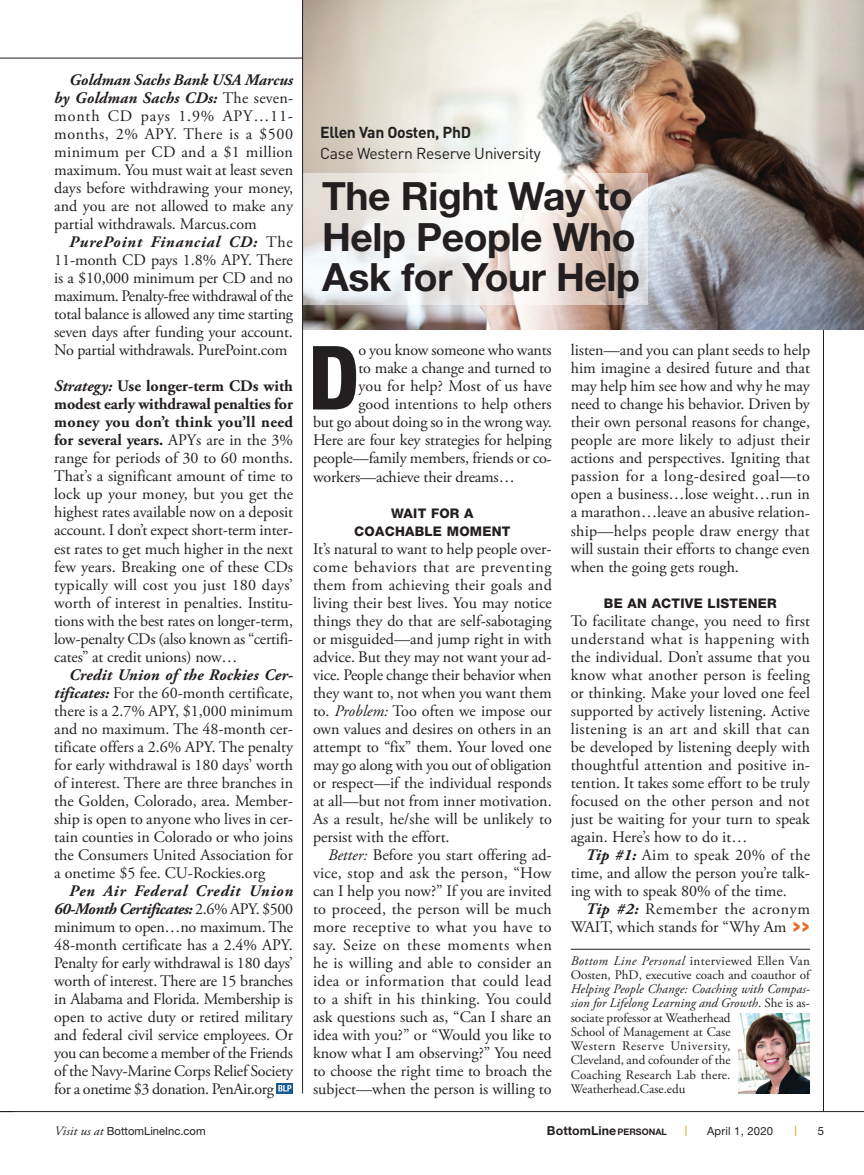
<style>
.page{position:relative;width:864px;height:1175px;background:#fff}
.page>*{position:absolute;margin:0;border:0;box-sizing:border-box;transform-origin:0 0}
.t1{font:800 condensed 88.65px "Helvetica Neue LT Std";color:#231f20}
.t2{font:700 39px/40.5px "Helvetica Neue LT Std";letter-spacing:-.01em;color:#231f20}
.t3{font:16.05px/18px "Adobe Garamond Pro";color:#231f20;text-align:justify}
.t4{font:15.75px "DIN";letter-spacing:-.02em;color:#231f20}
.t5{font:700 15.75px "DIN";letter-spacing:-.02em;color:#231f20}
.t6{font:800 13.35px/18px "Helvetica Neue LT Std";letter-spacing:.02em;color:#231f20;text-align:center}
.t7{font:13.05px/14.2px "Adobe Garamond Pro";color:#231f20}
.t8{font:700 12.3px "Helvetica Neue LT Std";letter-spacing:.005em;color:#231f20}
.t9{font:12px "DIN";color:#e39915}
.t10{font:11.25px "Helvetica Neue LT Std";color:#231f20}
.t11{font:11.25px "Helvetica Neue LT Std";letter-spacing:.02em;color:#231f20}
.s1{font-weight:700;font-style:italic}
.s2{font-weight:700}
.s3{font-style:italic}
.s4{font-family:"Helvetica Neue LT Std";font-weight:900;font-size:20.25px;color:#e86a1f}
.s5{font-family:"Adobe Garamond Pro";font-style:italic;font-size:12.75px}
.s6{font-size:9px}
</style>
<div class="page">
<hr style="left:823px;top:58px;width:1px;height:1053px;background:#231f20">
<hr style="left:571px;top:949px;width:239px;height:1px;background:#231f20">
<img style="left:738px;top:1013px;width:72px;height:80px">
<hr style="left:0;top:1111px;width:864px;height:1px;background:#231f20">
<hr style="left:0;top:58px;width:864px;height:1px;background:#231f20">
<svg style="left:276px;top:1083px;width:17px;height:10px"></svg>
<svg style="left:278px;top:1085px;width:13px;height:6px"></svg>
<img style="left:303px;top:0;width:561px;height:329px">
<svg style="left:303px;top:173px;width:345px;height:132px"></svg>
<hr style="left:302px;top:0;width:1px;height:1093px;background:#231f20">
<p class="t3" style="left:54px;top:72px;width:241px;text-indent:15px"><span class="s1">Goldman Sachs Bank USA Marcus by Goldman Sachs CDs:</span> The seven&shy;month CD pays 1.9% APY…11- months, 2% APY. There is a $500 minimum per CD and a $1 million maximum. You must wait at least seven days before withdrawing your money, and you are not allowed to make any partial withdrawals. Marcus.com</p>
<p class="t3" style="left:54px;top:234px;width:240px;text-indent:15px"><span class="s1">PurePoint Financial CD:</span> The 11-month CD pays 1.8% APY. There is a $10,000 minimum per CD and no maximum. Penalty-free withdrawal of the total balance is allowed any time starting seven days after funding your account.<br>No partial withdrawals. PurePoint.com</p>
<p class="t3" style="left:54px;top:378px;width:240px"><span class="s1">Strategy:</span> <span class="s2">Use longer-term CDs with modest early withdrawal penalties for money you don’t think you’ll need for several years.</span> APYs are in the 3% range for periods of 30 to 60 months.<br>That’s a significant amount of time to lock up your money, but you get the highest rates available now on a deposit account. I don’t expect short-term inter&shy;est rates to get much higher in the next few years. Breaking one of these CDs typically will cost you just 180 days’ worth of interest in penalties. Institu&shy;tions with the best rates on longer-term, low-penalty CDs (also known as “certifi&shy;cates” at credit unions) now…</p>
<p class="t3" style="left:54px;top:666px;width:240px;text-indent:15px"><span class="s1">Credit Union of the Rockies Cer&shy;tificates:</span> For the 60-month certificate, there is a 2.7% APY, $1,000 minimum and no maximum. The 48-month cer&shy;tificate offers a 2.6% APY. The penalty for early withdrawal is 180 days’ worth of interest. There are three branches in the Golden, Colorado, area. Member&shy;ship is open to anyone who lives in cer&shy;tain counties in Colorado or who joins the Consumers United Association for a onetime $5 fee. CU-Rockies.org</p>
<p class="t3" style="left:54px;top:882px;width:241px;text-indent:15px"><span class="s1">Pen Air Federal Credit Union 60-Month Certificates:</span> 2.6% APY. $500 minimum to open…no maximum. The 48-month certificate has a 2.4% APY.<br>Penalty for early withdrawal is 180 days’ worth of interest. There are 15 branches in Alabama and Florida. Membership is open to active duty or retired military and federal civil service employees. Or you can become a member of the Friends of the Navy-Marine Corps Relief Society for a onetime $3 donation. PenAir.org</p>
<p class="t5" style="left:320px;top:122px;width:152px">Ellen Van Oosten, PhD</p>
<p class="t4" style="left:320px;top:143px;width:222px">Case Western Reserve University</p>
<h2 class="t2" style="left:322px;top:175px;width:320px">The Right Way to<br>Help People Who<br>Ask for Your Help</h2>
<h1 class="t1" style="left:308px;top:323px;width:52px">D</h1>
<p class="t3" style="left:358px;top:342px;width:195px">o you know someone who wants</p>
<p class="t3" style="left:358px;top:360px;width:195px">to make a change and turned to</p>
<p class="t3" style="left:358px;top:378px;width:195px">you for help? Most of us have</p>
<p class="t3" style="left:358px;top:396px;width:195px">good intentions to help others</p>
<p class="t3" style="left:313px;top:414px;width:240px">but go about doing so in the wrong way.</p>
<p class="t3" style="left:313px;top:432px;width:240px">Here are four key strategies for helping</p>
<p class="t3" style="left:313px;top:450px;width:240px">people—family members, friends or co-</p>
<p class="t3" style="left:313px;top:468px;width:203px">workers—achieve their dreams…</p>
<p class="t6" style="left:354px;top:504px;width:158px">WAIT FOR A<br>COACHABLE MOMENT</p>
<p class="t3" style="left:313px;top:540px;width:240px">It’s natural to want to help people over&shy;come behaviors that are preventing them from achieving their goals and living their best lives. You may notice things they do that are self-sabotaging or misguided—and jump right in with advice. But they may not want your ad&shy;vice. People change their behavior when they want to, not when you want them to. <span class="s3">Problem:</span> Too often we impose our own values and desires on others in an attempt to “fix” them. Your loved one may go along with you out of obligation or respect—if the individual responds at all—but not from inner motivation.<br>As a result, he/she will be unlikely to persist with the effort.</p>
<p class="t3" style="left:313px;top:846px;width:240px;text-indent:15px"><span class="s3">Better:</span> Before you start offering ad&shy;vice, stop and ask the person, “How can I help you now?” If you are invited to proceed, the person will be much more receptive to what you have to say. Seize on these moments when he is willing and able to consider an idea or information that could lead to a shift in his thinking. You could ask questions such as, “Can I share an idea with you?” or “Would you like to know what I am observing?” You need to choose the right time to broach the subject—when the person is willing to</p>
<p class="t3" style="left:571px;top:342px;width:241px">listen—and you can plant seeds to help him imagine a desired future and that may help him see how and why he may need to change his behavior. Driven by their own personal reasons for change, people are more likely to adjust their actions and perspectives. Igniting that passion for a long-desired goal—to open a business…lose weight…run in a marathon…leave an abusive relation&shy;ship—helps people draw energy that will sustain their efforts to change even when the going gets rough.</p>
<p class="t6" style="left:604px;top:594px;width:174px">BE AN ACTIVE LISTENER</p>
<p class="t3" style="left:571px;top:612px;width:241px">To facilitate change, you need to first understand what is happening with the individual. Don’t assume that you know what another person is feeling or thinking. Make your loved one feel supported by actively listening. Active listening is an art and skill that can be developed by listening deeply with thoughtful attention and positive in&shy;tention. It takes some effort to be truly focused on the other person and not just be waiting for your turn to speak again. Here’s how to do it…</p>
<p class="t3" style="left:571px;top:846px;width:241px;text-indent:15px"><span class="s1">Tip #1:</span> Aim to speak 20% of the time, and allow the person you’re talk&shy;ing with to speak 80% of the time.</p>
<p class="t3" style="left:571px;top:900px;width:241px;text-align:right"><span class="s1">Tip #2:</span> Remember the acronym<br>WAIT, which stands for “Why Am <span class="s4">&gt;&gt;</span></p>
<p class="t7" style="left:571px;top:953px;width:241px"><span class="s3">Bottom Line Personal</span> interviewed Ellen Van<br>Oosten, PhD, executive coach and coauthor of</p>
<p class="t7" style="left:571px;top:982px;width:241px"><span class="s3">Helping People Change: Coaching with Compas&shy;sion for Lifelong Learning and Growth</span>. She is as&shy;sociate professor at Weatherhead<br>School of Management at Case<br>Western Reserve University,<br>Cleveland, and cofounder of the<br>Coaching Research Lab there.<br>Weatherhead.Case.edu</p>
<p class="t10" style="left:55px;top:1124px;width:153px"><span class="s5">Visit us at</span> BottomLineInc.com</p>
<p class="t8" style="left:547px;top:1123px;width:121px">BottomLine <span class="s6">PERSONAL</span></p>
<p class="t9" style="left:684px;top:1123px;width:5px">|</p>
<p class="t11" style="left:707px;top:1124px;width:68px">April 1, 2020</p>
<p class="t9" style="left:794px;top:1123px;width:5px">|</p>
<p class="t10" style="left:818px;top:1124px;width:8px">5</p>
</div>
